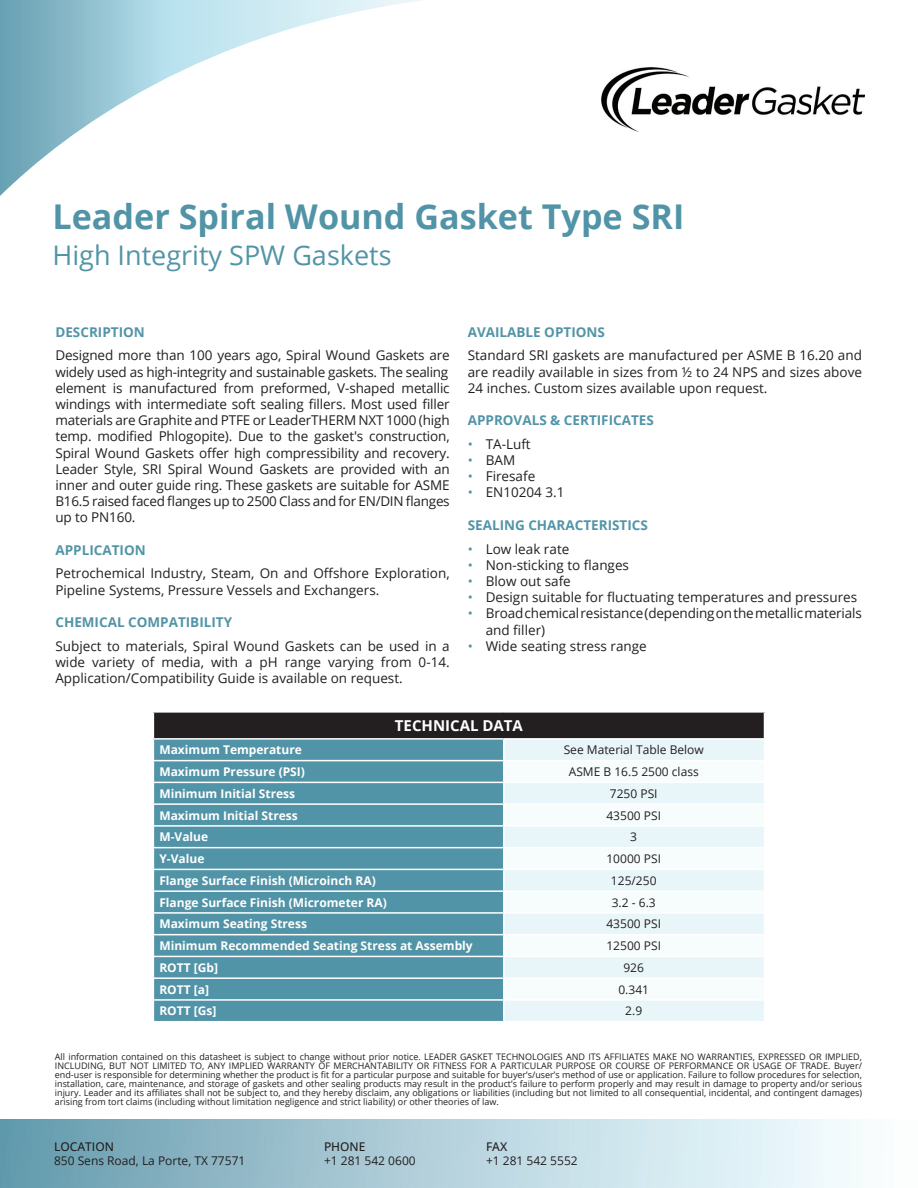
<style>
.page{position:relative;width:918px;height:1188px;background:#fff}
.page>*{position:absolute;margin:0;border:0;box-sizing:border-box;transform-origin:0 0}
.t1{font:700 34.2px "Open Sans";color:#5294a7}
.t2{font:27px "Open Sans";color:#5294a7}
.t3{font:700 15px "Open Sans";color:#fff}
.t4{font:13.5px/16.2px "Open Sans";color:#231f20;text-align:justify}
.t5{font:700 13.5px "Open Sans";color:#5294a7}
.t6{font:700 12px "Open Sans";color:#fff}
.t7{font:12px "Open Sans";color:#231f20}
.t8{font:500 12px "Open Sans";color:#231f20}
.t9{font:9px/9px "Open Sans";color:#231f20;text-align:justify}
.s1{color:#5294a7}
</style>
<div class="page">
<img style="left:0;top:1119px;width:861px;height:69px">
<img style="left:602px;top:68px;width:262px;height:63px">
<svg style="left:0;top:0;width:422px;height:196px"></svg>
<div style="left:153px;top:712px;width:612px;height:27px;background:#231f20"></div>
<div style="left:154px;top:740px;width:349px;height:281px;background:#5294a7"></div>
<div style="left:505px;top:740px;width:259px;height:281px;background:#e8f5f9"></div>
<svg style="left:505px;top:761px;width:259px;height:238px"></svg>
<hr style="left:153px;top:711px;width:351px;height:2px;background:#fff">
<hr style="left:504px;top:711px;width:261px;height:2px;background:#fff">
<hr style="left:153px;top:738px;width:351px;height:2px;background:#fff">
<hr style="left:504px;top:738px;width:261px;height:2px;background:#fff">
<hr style="left:153px;top:760px;width:351px;height:1px;background:#fff">
<hr style="left:504px;top:760px;width:261px;height:1px;background:#fff">
<hr style="left:153px;top:782px;width:351px;height:1px;background:#fff">
<hr style="left:504px;top:782px;width:261px;height:1px;background:#fff">
<hr style="left:153px;top:803px;width:351px;height:2px;background:#fff">
<hr style="left:504px;top:803px;width:261px;height:2px;background:#fff">
<hr style="left:153px;top:825px;width:351px;height:2px;background:#fff">
<hr style="left:504px;top:825px;width:261px;height:2px;background:#fff">
<hr style="left:153px;top:847px;width:351px;height:1px;background:#fff">
<hr style="left:504px;top:847px;width:261px;height:1px;background:#fff">
<hr style="left:153px;top:869px;width:351px;height:1px;background:#fff">
<hr style="left:504px;top:869px;width:261px;height:1px;background:#fff">
<hr style="left:153px;top:890px;width:351px;height:2px;background:#fff">
<hr style="left:504px;top:890px;width:261px;height:2px;background:#fff">
<hr style="left:153px;top:912px;width:351px;height:2px;background:#fff">
<hr style="left:504px;top:912px;width:261px;height:2px;background:#fff">
<hr style="left:153px;top:934px;width:351px;height:1px;background:#fff">
<hr style="left:504px;top:934px;width:261px;height:1px;background:#fff">
<hr style="left:153px;top:956px;width:351px;height:1px;background:#fff">
<hr style="left:504px;top:956px;width:261px;height:1px;background:#fff">
<hr style="left:153px;top:977px;width:351px;height:2px;background:#fff">
<hr style="left:504px;top:977px;width:261px;height:2px;background:#fff">
<hr style="left:153px;top:999px;width:351px;height:2px;background:#fff">
<svg style="left:153px;top:713px;width:1px;height:288px"></svg>
<hr style="left:504px;top:999px;width:261px;height:2px;background:#fff">
<svg style="left:764px;top:713px;width:1px;height:26px"></svg>
<h1 class="t1" style="left:52px;top:193px;width:633px">Leader Spiral Wound Gasket Type SRI</h1>
<h2 class="t2" style="left:52px;top:237px;width:341px">High Integrity SPW Gaskets</h2>
<p class="t5" style="left:55px;top:322px;width:91px">DESCRIPTION</p>
<p class="t4" style="left:55px;top:347px;width:396px">Designed more than 100 years ago, Spiral Wound Gaskets are widely used as high-integrity and sustainable gaskets. The sealing element is manufactured from preformed, V-shaped metallic windings with intermediate soft sealing fillers. Most used filler materials are Graphite and PTFE or LeaderTHERM NXT 1000 (high temp. modified Phlogopite). Due to the gasket's construction, Spiral Wound Gaskets offer high compressibility and recovery.<br>Leader Style, SRI Spiral Wound Gaskets are provided with an inner and outer guide ring. These gaskets are suitable for ASME B16.5 raised faced flanges up to 2500 Class and for EN/DIN flanges up to PN160.</p>
<p class="t5" style="left:55px;top:540px;width:92px">APPLICATION</p>
<p class="t4" style="left:55px;top:565px;width:396px">Petrochemical Industry, Steam, On and Offshore Exploration,<br>Pipeline Systems, Pressure Vessels and Exchangers.</p>
<p class="t5" style="left:55px;top:613px;width:178px">CHEMICAL COMPATIBILITY</p>
<p class="t4" style="left:55px;top:637px;width:396px">Subject to materials, Spiral Wound Gaskets can be used in a wide variety of media, with a pH range varying from 0-14.<br>Application/Compatibility Guide is available on request.</p>
<p class="t5" style="left:468px;top:322px;width:139px">AVAILABLE OPTIONS</p>
<p class="t4" style="left:468px;top:347px;width:396px">Standard SRI gaskets are manufactured per ASME B 16.20 and are readily available in sizes from ½ to 24 NPS and sizes above 24 inches. Custom sizes available upon request.</p>
<p class="t5" style="left:468px;top:411px;width:188px">APPROVALS &amp; CERTIFICATES</p>
<p class="t4" style="left:468px;top:435px;width:64px"><span class="s1">•</span> TA-Luft</p>
<p class="t4" style="left:468px;top:452px;width:49px"><span class="s1">•</span> BAM</p>
<p class="t4" style="left:468px;top:468px;width:69px"><span class="s1">•</span> Firesafe</p>
<p class="t4" style="left:468px;top:484px;width:98px"><span class="s1">•</span> EN10204 3.1</p>
<p class="t5" style="left:468px;top:515px;width:182px">SEALING CHARACTERISTICS</p>
<p class="t4" style="left:468px;top:540px;width:103px"><span class="s1">•</span> Low leak rate</p>
<p class="t4" style="left:468px;top:556px;width:163px"><span class="s1">•</span> Non-sticking to flanges</p>
<p class="t4" style="left:468px;top:573px;width:105px"><span class="s1">•</span> Blow out safe</p>
<p class="t4" style="left:468px;top:589px;width:391px"><span class="s1">•</span> Design suitable for fluctuating temperatures and pressures</p>
<p class="t4" style="left:486px;top:605px;width:378px;text-indent:-18px"><span class="s1">•</span> Broad chemical resistance (depending on the metallic materials and filler)</p>
<p class="t4" style="left:468px;top:637px;width:181px"><span class="s1">•</span> Wide seating stress range</p>
<p class="t3" style="left:395px;top:715px;width:130px">TECHNICAL DATA</p>
<p class="t6" style="left:159px;top:742px;width:144px">Maximum Temperature</p>
<p class="t7" style="left:564px;top:742px;width:142px">See Material Table Below</p>
<p class="t6" style="left:159px;top:763px;width:147px">Maximum Pressure (PSI)</p>
<p class="t7" style="left:569px;top:764px;width:132px">ASME B 16.5 2500 class</p>
<p class="t6" style="left:159px;top:785px;width:137px">Minimum Initial Stress</p>
<p class="t7" style="left:610px;top:785px;width:49px">7250 PSI</p>
<p class="t6" style="left:159px;top:807px;width:140px">Maximum Initial Stress</p>
<p class="t7" style="left:606px;top:807px;width:56px">43500 PSI</p>
<p class="t6" style="left:159px;top:829px;width:50px">M-Value</p>
<p class="t7" style="left:630px;top:829px;width:8px">3</p>
<p class="t6" style="left:159px;top:850px;width:47px">Y-Value</p>
<p class="t7" style="left:606px;top:851px;width:56px">10000 PSI</p>
<p class="t6" style="left:159px;top:872px;width:218px">Flange Surface Finish (Microinch RA)</p>
<p class="t7" style="left:611px;top:872px;width:47px">125/250</p>
<p class="t6" style="left:159px;top:894px;width:229px">Flange Surface Finish (Micrometer RA)</p>
<p class="t7" style="left:612px;top:894px;width:45px">3.2 - 6.3</p>
<p class="t6" style="left:159px;top:916px;width:149px">Maximum Seating Stress</p>
<p class="t7" style="left:606px;top:916px;width:56px">43500 PSI</p>
<p class="t6" style="left:159px;top:937px;width:315px">Minimum Recommended Seating Stress at Assembly</p>
<p class="t7" style="left:606px;top:938px;width:56px">12500 PSI</p>
<p class="t6" style="left:159px;top:959px;width:60px">ROTT [Gb]</p>
<p class="t7" style="left:623px;top:959px;width:22px">926</p>
<p class="t6" style="left:159px;top:981px;width:51px">ROTT [a]</p>
<p class="t7" style="left:618px;top:981px;width:32px">0.341</p>
<p class="t6" style="left:159px;top:1003px;width:59px">ROTT [Gs]</p>
<p class="t7" style="left:625px;top:1003px;width:18px">2.9</p>
<p class="t9" style="left:55px;top:1052px;width:809px">All information contained on this datasheet is subject to change without prior notice. LEADER GASKET TECHNOLOGIES AND ITS AFFILIATES MAKE NO WARRANTIES, EXPRESSED OR IMPLIED, INCLUDING, BUT NOT LIMITED TO, ANY IMPLIED WARRANTY OF MERCHANTABILITY OR FITNESS FOR A PARTICULAR PURPOSE OR COURSE OF PERFORMANCE OR USAGE OF TRADE. Buyer/ end-user is responsible for determining whether the product is fit for a particular purpose and suitable for buyer’s/user’s method of use or application. Failure to follow procedures for selection, installation, care, maintenance, and storage of gaskets and other sealing products may result in the product’s failure to perform properly and may result in damage to property and/or serious injury. Leader and its affiliates shall not be subject to, and they hereby disclaim, any obligations or liabilities (including but not limited to all consequential, incidental, and contingent damages) arising from tort claims (including without limitation negligence and strict liability) or other theories of law.</p>
<p class="t8" style="left:54px;top:1138px;width:61px">LOCATION</p>
<p class="t8" style="left:324px;top:1138px;width:43px">PHONE</p>
<p class="t8" style="left:486px;top:1138px;width:23px">FAX</p>
<p class="t7" style="left:54px;top:1153px;width:193px">850 Sens Road, La Porte, TX 77571</p>
<p class="t7" style="left:324px;top:1153px;width:93px">+1 281 542 0600</p>
<p class="t7" style="left:486px;top:1153px;width:93px">+1 281 542 5552</p>
</div>
